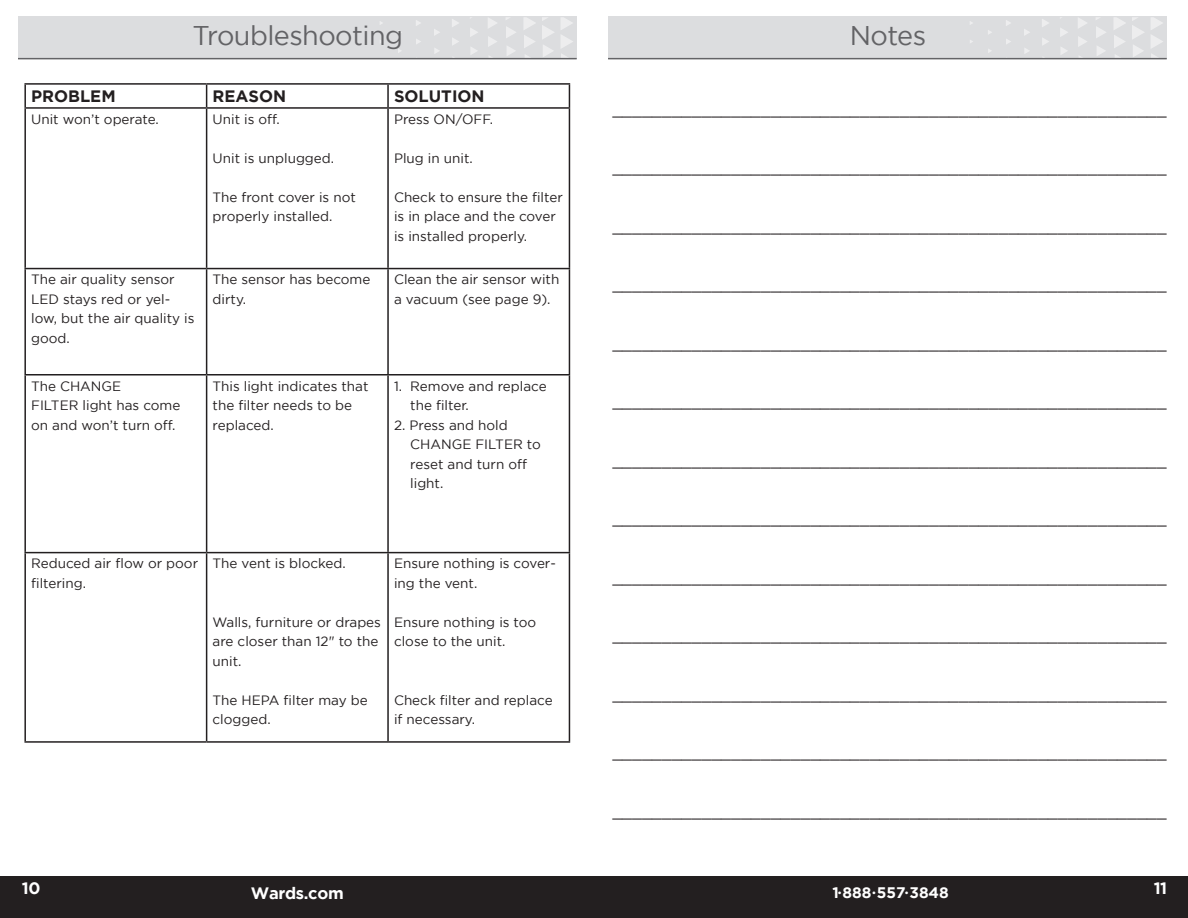
<style>
.page{position:relative;width:1188px;height:918px;background:#fff}
.page>*{position:absolute;margin:0;border:0;box-sizing:border-box;transform-origin:0 0}
.t1{font:27px "Gotham";letter-spacing:-.02em;color:#636366}
.t2{font:16.5px "Gotham";color:#231f20}
.t3{font:700 16.5px "Gotham";color:#231f20}
.t4{font:700 16.5px "Gotham";letter-spacing:-.02em;color:#fff}
.t5{font:700 15.3px "Gotham";color:#fff}
.t6{font:13.5px/19.5px "Gotham";color:#231f20}
.s1{font-size:9px}
</style>
<div class="page">
<div style="left:0;top:876px;width:1188px;height:42px;background:#231f20"></div>
<div style="left:608px;top:17px;width:559px;height:42px;background:#dcdddf"></div>
<svg style="left:1151px;top:17px;width:13px;height:41px"></svg>
<svg style="left:1132px;top:17px;width:12px;height:40px"></svg>
<svg style="left:1114px;top:17px;width:11px;height:31px"></svg>
<svg style="left:1096px;top:27px;width:10px;height:11px"></svg>
<svg style="left:1097px;top:46px;width:8px;height:10px"></svg>
<svg style="left:1078px;top:18px;width:9px;height:10px"></svg>
<svg style="left:1078px;top:36px;width:9px;height:11px"></svg>
<svg style="left:1060px;top:28px;width:8px;height:9px"></svg>
<svg style="left:1061px;top:47px;width:6px;height:8px"></svg>
<svg style="left:1042px;top:19px;width:7px;height:8px"></svg>
<svg style="left:1042px;top:38px;width:7px;height:7px"></svg>
<svg style="left:1024px;top:29px;width:6px;height:6px"></svg>
<svg style="left:1024px;top:48px;width:5px;height:6px"></svg>
<svg style="left:1006px;top:20px;width:4px;height:6px"></svg>
<svg style="left:1006px;top:39px;width:5px;height:5px"></svg>
<hr style="left:608px;top:58px;width:559px;height:1px;background:#636366">
<div style="left:18px;top:17px;width:559px;height:42px;background:#dcdddf"></div>
<svg style="left:561px;top:17px;width:12px;height:41px"></svg>
<svg style="left:542px;top:17px;width:12px;height:40px"></svg>
<svg style="left:524px;top:17px;width:11px;height:31px"></svg>
<svg style="left:506px;top:27px;width:10px;height:11px"></svg>
<svg style="left:507px;top:46px;width:8px;height:10px"></svg>
<svg style="left:488px;top:18px;width:9px;height:10px"></svg>
<svg style="left:488px;top:36px;width:9px;height:11px"></svg>
<svg style="left:470px;top:28px;width:8px;height:9px"></svg>
<svg style="left:471px;top:47px;width:6px;height:8px"></svg>
<svg style="left:452px;top:19px;width:7px;height:8px"></svg>
<svg style="left:452px;top:38px;width:7px;height:7px"></svg>
<svg style="left:434px;top:29px;width:6px;height:7px"></svg>
<svg style="left:434px;top:48px;width:5px;height:6px"></svg>
<svg style="left:416px;top:20px;width:4px;height:6px"></svg>
<svg style="left:416px;top:39px;width:5px;height:5px"></svg>
<hr style="left:18px;top:58px;width:559px;height:1px;background:#636366">
<hr style="left:24px;top:83px;width:183px;height:2px;background:#231f20">
<hr style="left:24px;top:85px;width:2px;height:22px;background:#231f20">
<hr style="left:207px;top:83px;width:181px;height:2px;background:#231f20">
<svg style="left:206px;top:85px;width:1px;height:22px"></svg>
<hr style="left:388px;top:83px;width:182px;height:2px;background:#231f20">
<hr style="left:387px;top:85px;width:2px;height:22px;background:#231f20">
<svg style="left:569px;top:85px;width:1px;height:22px"></svg>
<hr style="left:24px;top:107px;width:183px;height:2px;background:#231f20">
<hr style="left:24px;top:109px;width:2px;height:159px;background:#231f20">
<hr style="left:207px;top:107px;width:181px;height:2px;background:#231f20">
<hr style="left:206px;top:109px;width:1px;height:159px;background:#231f20">
<hr style="left:388px;top:107px;width:182px;height:2px;background:#231f20">
<hr style="left:387px;top:109px;width:2px;height:159px;background:#231f20">
<hr style="left:569px;top:109px;width:1px;height:159px;background:#231f20">
<hr style="left:24px;top:268px;width:183px;height:1px;background:#231f20">
<hr style="left:24px;top:269px;width:2px;height:105px;background:#231f20">
<hr style="left:207px;top:268px;width:181px;height:1px;background:#231f20">
<hr style="left:206px;top:269px;width:1px;height:105px;background:#231f20">
<hr style="left:388px;top:268px;width:182px;height:1px;background:#231f20">
<hr style="left:387px;top:269px;width:2px;height:105px;background:#231f20">
<hr style="left:569px;top:269px;width:1px;height:105px;background:#231f20">
<hr style="left:24px;top:374px;width:183px;height:2px;background:#231f20">
<hr style="left:24px;top:376px;width:2px;height:176px;background:#231f20">
<hr style="left:207px;top:374px;width:181px;height:2px;background:#231f20">
<hr style="left:206px;top:376px;width:1px;height:176px;background:#231f20">
<hr style="left:388px;top:374px;width:182px;height:2px;background:#231f20">
<hr style="left:387px;top:376px;width:2px;height:176px;background:#231f20">
<hr style="left:569px;top:376px;width:1px;height:176px;background:#231f20">
<hr style="left:24px;top:552px;width:183px;height:1px;background:#231f20">
<hr style="left:24px;top:553px;width:2px;height:188px;background:#231f20">
<hr style="left:207px;top:552px;width:181px;height:1px;background:#231f20">
<hr style="left:206px;top:553px;width:1px;height:188px;background:#231f20">
<hr style="left:388px;top:552px;width:182px;height:1px;background:#231f20">
<hr style="left:387px;top:553px;width:2px;height:188px;background:#231f20">
<hr style="left:569px;top:553px;width:1px;height:188px;background:#231f20">
<hr style="left:24px;top:741px;width:183px;height:2px;background:#231f20">
<hr style="left:207px;top:741px;width:181px;height:2px;background:#231f20">
<hr style="left:388px;top:741px;width:182px;height:2px;background:#231f20">
<p class="t1" style="left:193px;top:21px;width:212px">Troubleshooting</p>
<p class="t1" style="left:850px;top:21px;width:78px">Notes</p>
<p class="t3" style="left:31px;top:87px;width:86px">PROBLEM</p>
<p class="t3" style="left:213px;top:87px;width:75px">REASON</p>
<p class="t3" style="left:394px;top:87px;width:92px">SOLUTION</p>
<p class="t6" style="left:31px;top:109px;width:129px">Unit won’t operate.</p>
<p class="t6" style="left:213px;top:109px;width:69px">Unit is off.</p>
<p class="t6" style="left:213px;top:148px;width:123px">Unit is unplugged.</p>
<p class="t6" style="left:213px;top:187px;width:145px">The front cover is not properly installed.</p>
<p class="t6" style="left:394px;top:109px;width:101px">Press ON/OFF.</p>
<p class="t6" style="left:394px;top:148px;width:80px">Plug in unit.</p>
<p class="t6" style="left:394px;top:187px;width:170px">Check to ensure the filter is in place and the cover is installed properly.</p>
<p class="t6" style="left:31px;top:270px;width:165px">The air quality sensor<br>LED stays red or yel&shy;low, but the air quality is good.</p>
<p class="t6" style="left:213px;top:270px;width:159px">The sensor has become dirty.</p>
<p class="t6" style="left:394px;top:270px;width:167px">Clean the air sensor with a vacuum (see page 9).</p>
<p class="t6" style="left:31px;top:376px;width:92px">The CHANGE</p>
<p class="t6" style="left:31px;top:395px;width:151px">FILTER light has come on and won’t turn off.</p>
<p class="t6" style="left:213px;top:376px;width:157px">This light indicates that the filter needs to be replaced.</p>
<p class="t6" style="left:394px;top:376px;width:154px">1. Remove and replace</p>
<p class="t6" style="left:410px;top:395px;width:60px">the filter.</p>
<p class="t6" style="left:394px;top:415px;width:115px">2. Press and hold</p>
<p class="t6" style="left:410px;top:434px;width:132px">CHANGE FILTER to</p>
<p class="t6" style="left:410px;top:454px;width:118px">reset and turn off</p>
<p class="t6" style="left:410px;top:473px;width:35px">light.</p>
<p class="t6" style="left:31px;top:554px;width:168px">Reduced air flow or poor filtering.</p>
<p class="t6" style="left:213px;top:554px;width:135px">The vent is blocked.</p>
<p class="t6" style="left:213px;top:612px;width:170px">Walls, furniture or drapes are closer than 12" to the unit.</p>
<p class="t6" style="left:213px;top:690px;width:157px">The HEPA filter may be clogged.</p>
<p class="t6" style="left:394px;top:554px;width:163px">Ensure nothing is cover&shy;ing the vent.</p>
<p class="t6" style="left:394px;top:612px;width:144px">Ensure nothing is too close to the unit.</p>
<p class="t6" style="left:394px;top:690px;width:160px">Check filter and replace if necessary.</p>
<p class="t2" style="left:612px;top:100px;width:556px">________________________________________________________</p>
<p class="t2" style="left:612px;top:158px;width:556px">________________________________________________________</p>
<p class="t2" style="left:612px;top:217px;width:556px">________________________________________________________</p>
<p class="t2" style="left:612px;top:275px;width:556px">________________________________________________________</p>
<p class="t2" style="left:612px;top:334px;width:556px">________________________________________________________</p>
<p class="t2" style="left:612px;top:392px;width:556px">________________________________________________________</p>
<p class="t2" style="left:612px;top:451px;width:556px">________________________________________________________</p>
<p class="t2" style="left:612px;top:509px;width:556px">________________________________________________________</p>
<p class="t2" style="left:612px;top:568px;width:556px">________________________________________________________</p>
<p class="t2" style="left:612px;top:626px;width:556px">________________________________________________________</p>
<p class="t2" style="left:612px;top:685px;width:556px">________________________________________________________</p>
<p class="t2" style="left:612px;top:743px;width:556px">________________________________________________________</p>
<p class="t2" style="left:612px;top:802px;width:556px">________________________________________________________</p>
<p class="t4" style="left:22px;top:879px;width:20px">10</p>
<p class="t4" style="left:251px;top:883px;width:94px">Wards.com</p>
<p class="t5" style="left:832px;top:883px;width:118px">1<span class="s1">•</span>888<span class="s1">•</span>557<span class="s1">•</span>3848</p>
<p class="t4" style="left:1154px;top:879px;width:15px">11</p>
</div>
